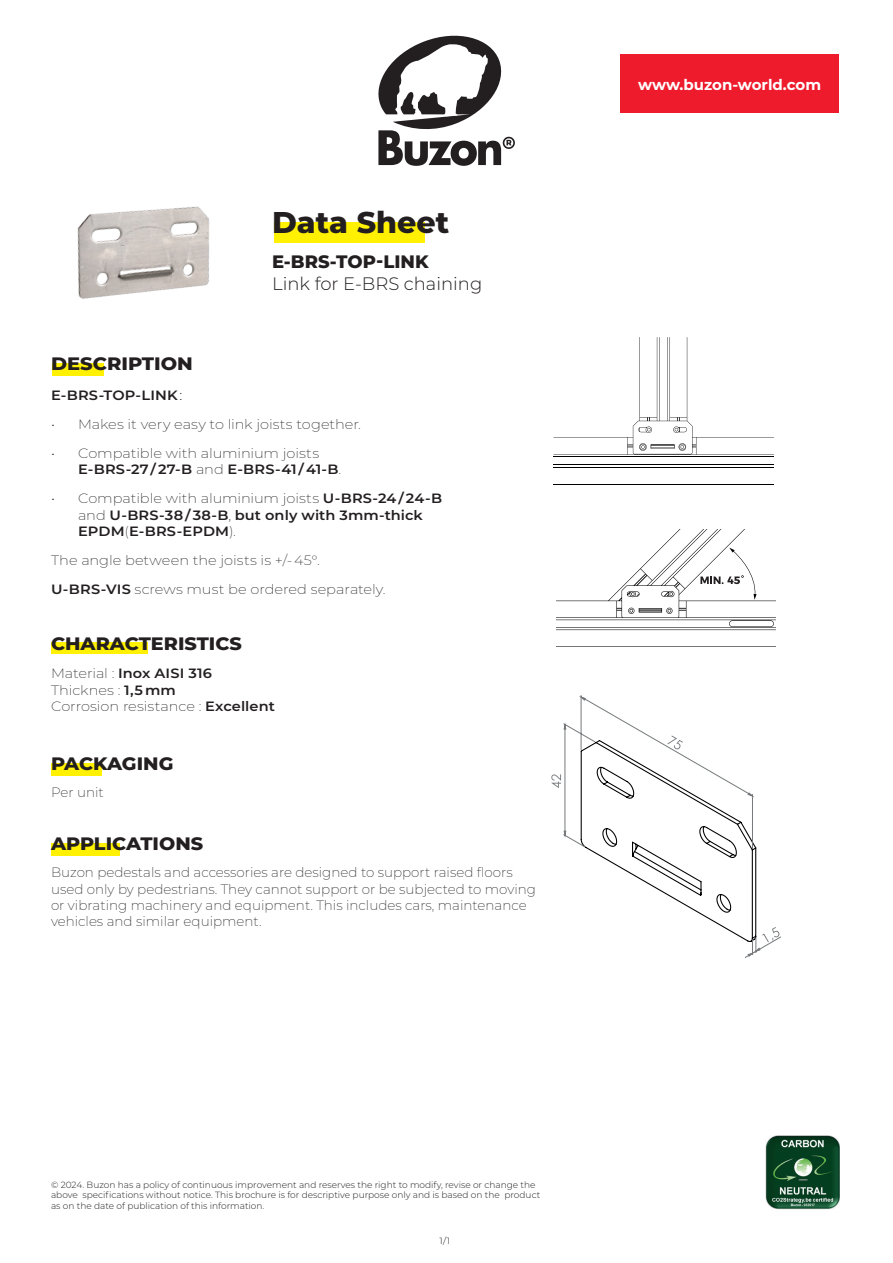
<style>
.page{position:relative;width:893px;height:1263px;background:#fff}
.page>*{position:absolute;margin:0;border:0;box-sizing:border-box;transform-origin:0 0}
.t1{font:800 30px "Montserrat";color:#231f20}
.t2{font:800 18px "Montserrat";color:#231f20;scale:1.06 1}
.t3{font:300 18px "Montserrat";color:#231f20}
.t4{font:800 18px "Montserrat";color:#231f20}
.t5{font:800 18px "Montserrat";color:#231f20;scale:1.08 1}
.t6{font:700 15px "Montserrat";color:#fff}
.t7{font:200 13.5px/16.5px "Montserrat";color:#231f20;scale:1.08 1}
.t8{font:200 13.5px/16.2px "Montserrat";color:#231f20}
.t9{font:600 13.5px/16.5px "Montserrat";letter-spacing:.005em;color:#231f20;scale:1.08 1}
.t10{font:300 9px/10.8px "Montserrat";color:#231f20}
.t11{font:300 9px "Montserrat";color:#231f20;scale:1.08 1}
.s1{font-weight:300}
.s2{font-weight:600}
.s3{font-weight:200}
</style>
<div class="page">
<div style="left:51px;top:763px;width:51px;height:13px;background:#fff101"></div>
<div style="left:51px;top:642px;width:97px;height:12px;background:#fff101"></div>
<div style="left:620px;top:54px;width:219px;height:59px;background:#ee1b2d"></div>
<div style="left:274px;top:223px;width:150px;height:20px;background:#fff101"></div>
<svg style="left:378px;top:35px;width:137px;height:131px"></svg>
<div style="left:52px;top:363px;width:52px;height:13px;background:#fff101"></div>
<svg style="left:557px;top:529px;width:219px;height:118px"></svg>
<div style="left:51px;top:843px;width:68px;height:13px;background:#fff101"></div>
<svg style="left:563px;top:695px;width:218px;height:263px"></svg>
<svg style="left:748px;top:949px;width:12px;height:7px"></svg>
<svg style="left:551px;top:724px;width:14px;height:111px"></svg>
<svg style="left:580px;top:696px;width:199px;height:247px"></svg>
<img style="left:766px;top:1135px;width:74px;height:74px">
<img style="left:77px;top:206px;width:133px;height:93px">
<hr style="left:553px;top:484px;width:221px;height:1px;background:#000001">
<hr style="left:553px;top:465px;width:221px;height:1px;background:#000001">
<hr style="left:553px;top:457px;width:221px;height:1px;background:#000001">
<hr style="left:553px;top:467px;width:221px;height:1px;background:#000001">
<svg style="left:553px;top:337px;width:221px;height:118px"></svg>
<h1 class="t1" style="left:272px;top:200px;width:179px">Data Sheet</h1>
<h2 class="t4" style="left:272px;top:249px;width:158px">E-BRS-TOP-LINK</h2>
<h2 class="t3" style="left:272px;top:271px;width:212px">Link for E-BRS chaining</h2>
<h2 class="t5" style="left:51px;top:351px;width:133px">DESCRIPTION</h2>
<p class="t9" style="left:51px;top:386px;width:123px">E-BRS-TOP-LINK <span class="s1">:</span></p>
<p class="t7" style="left:51px;top:415px;width:288px">• Makes it very easy to link joists together.</p>
<p class="t7" style="left:78px;top:444px;width:245px;text-indent:-27px">• Compatible with aluminium joists<br><span class="s2">E-BRS-27 / 27-B</span> and <span class="s2">E-BRS-41 / 41-B</span>.</p>
<p class="t9" style="left:78px;top:490px;width:339px;text-indent:-27px"><span class="s3">• Compatible with aluminium joists</span> U-BRS-24 / 24-B <span class="s3">and</span> U-BRS-38 / 38-B<span class="s3">,</span> but only with 3mm-thick<br>EPDM<span class="s3">(</span>E-BRS-EPDM<span class="s3">).</span></p>
<p class="t7" style="left:51px;top:546px;width:311px;line-height:29px">The angle between the joists is +/- 45°.<br><span class="s2">U-BRS-VIS</span> screws must be ordered separately.</p>
<h2 class="t2" style="left:51px;top:631px;width:181px">CHARACTERISTICS</h2>
<p class="t7" style="left:51px;top:665px;width:209px">Material : <span class="s2">Inox AISI 316<br></span>Thicknes : <span class="s2">1,5 mm<br></span>Corrosion resistance : <span class="s2">Excellent</span></p>
<h2 class="t2" style="left:51px;top:750px;width:117px">PACKAGING</h2>
<p class="t8" style="left:51px;top:784px;width:54px">Per unit</p>
<h2 class="t2" style="left:51px;top:830px;width:145px">APPLICATIONS</h2>
<p class="t8" style="left:51px;top:864px;width:486px">Buzon pedestals and accessories are designed to support raised floors used only by pedestrians. They cannot support or be subjected to moving or vibrating machinery and equipment. This includes cars, maintenance vehicles and similar equipment.</p>
<p class="t6" style="left:638px;top:74px;width:184px">www.buzon-world.com</p>
<p class="t10" style="left:51px;top:1178px;width:491px">© 2024. Buzon has a policy of continuous improvement and reserves the right to modify, revise or change the above specifications without notice. This brochure is for descriptive purpose only and is based on the product as on the date of publication of this information.</p>
<p class="t11" style="left:440px;top:1234px;width:11px">1/1</p>
</div>
